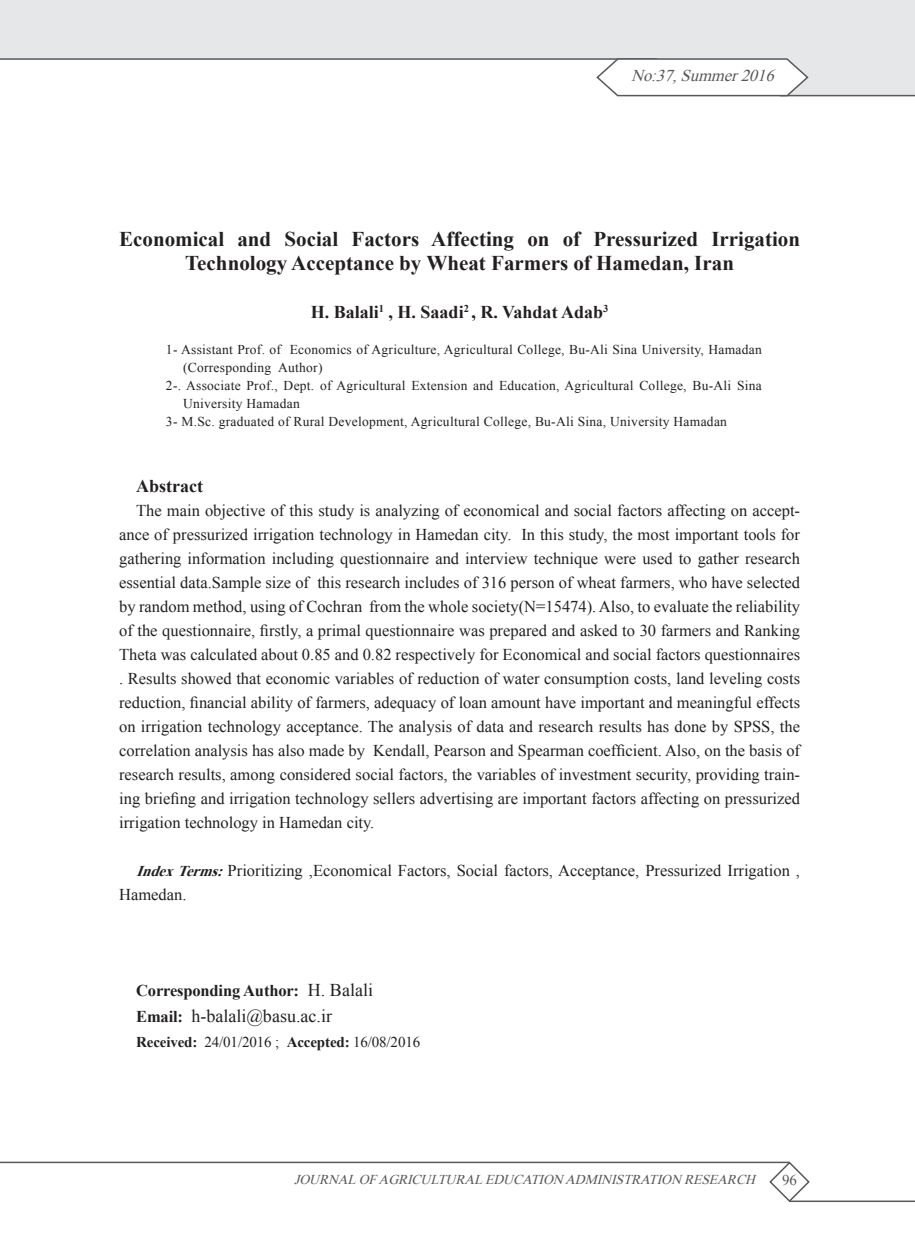
<style>
.page{position:relative;width:915px;height:1255px;background:#fff}
.page>*{position:absolute;margin:0;border:0;box-sizing:border-box;transform-origin:0 0}
.t1{font:700 21px/24px "Times New Roman";color:#231f20;text-align:center}
.t2{font:700 18px "Times New Roman";color:#231f20}
.t3{font:18px "Times New Roman";color:#231f20}
.t4{font:16.5px/24px "Times New Roman";color:#231f20;text-align:justify}
.t5{font:700 16.5px "Times New Roman";letter-spacing:-.01em;color:#231f20}
.t6{font:italic 16.5px "Times New Roman";color:#57585a}
.t7{font:15px "Times New Roman";letter-spacing:-.01em;color:#231f20}
.t8{font:15px "Times New Roman";color:#57585a}
.t9{font:13.5px/18px "Times New Roman";letter-spacing:.02em;color:#231f20}
.t10{font:italic 13.5px "Times New Roman";color:#57585a}
.s1{font-weight:700;font-style:italic;font-size:15px}
.s2{font-weight:400;font-size:18px}
.s3{font-weight:700;font-size:16.5px}
.s4{font-weight:700}
</style>
<div class="page">
<svg style="left:0;top:0;width:914px;height:95px;fill:#e6e7e9"></svg>
<hr style="left:0;top:58px;width:657px;height:2px;background:#57585a">
<hr style="left:779px;top:95px;width:135px;height:1px;background:#57585a">
<hr style="left:0;top:1161px;width:789px;height:2px;background:#57585a">
<svg style="left:767px;top:1161px;width:43px;height:41px"></svg>
<hr style="left:789px;top:1200px;width:125px;height:1px;background:#57585a">
<svg style="left:595px;top:58px;width:214px;height:39px"></svg>
<p class="t6" style="left:631px;top:64px;width:150px">No:37,Summer2016</p>
<p class="t1" style="left:119px;top:226px;width:682px">Economical and Social Factors Affecting on of Pressurized Irrigation<br>Technology Acceptance by Wheat Farmers of Hamedan, Iran</p>
<p class="t2" style="left:310px;top:299px;width:299px">H. Balali<sup>1</sup> , H. Saadi<sup>2</sup> , R. Vahdat Adab<sup>3</sup></p>
<p class="t9" style="left:183px;top:340px;width:580px;text-indent:-17px">1- Assistant Prof. of Economics of Agriculture, Agricultural College, Bu-Ali Sina University, Hamadan (Corresponding Author)</p>
<p class="t9" style="left:183px;top:376px;width:580px;text-indent:-17px">2-. Associate Prof., Dept. of Agricultural Extension and Education, Agricultural College, Bu-Ali Sina<br>University Hamadan</p>
<p class="t9" style="left:166px;top:412px;width:562px">3- M.Sc. graduated of Rural Development, Agricultural College, Bu-Ali Sina, University Hamadan</p>
<p class="t2" style="left:136px;top:473px;width:68px">Abstract</p>
<p class="t4" style="left:119px;top:498px;width:682px;text-indent:17px">The main objective of this study is analyzing of economical and social factors affecting on accept&shy;ance of pressurized irrigation technology in Hamedan city. In this study, the most important tools for gathering information including questionnaire and interview technique were used to gather research essential data.Sample size of this research includes of 316 person of wheat farmers, who have selected by random method, using of Cochran from the whole society(N=15474). Also, to evaluate the reliability of the questionnaire, firstly, a primal questionnaire was prepared and asked to 30 farmers and Ranking Theta was calculated about 0.85 and 0.82 respectively for Economical and social factors questionnaires . Results showed that economic variables of reduction of water consumption costs, land leveling costs reduction, financial ability of farmers, adequacy of loan amount have important and meaningful effects on irrigation technology acceptance. The analysis of data and research results has done by SPSS, the correlation analysis has also made by Kendall, Pearson and Spearman coefficient. Also, on the basis of research results, among considered social factors, the variables of investment security, providing train&shy;ing briefing and irrigation technology sellers advertising are important factors affecting on pressurized irrigation technology in Hamedan city.</p>
<p class="t4" style="left:119px;top:858px;width:682px;text-indent:17px"><span class="s1">IndexTerms:</span>Prioritizing ,Economical Factors, Social factors, Acceptance, Pressurized Irrigation ,<br>Hamedan.</p>
<p class="t5" style="left:136px;top:979px;width:238px">Corresponding Author: <span class="s2">H. Balali</span></p>
<p class="t3" style="left:136px;top:1003px;width:197px"><span class="s3">Email:</span> h-balali@basu.ac.ir</p>
<p class="t7" style="left:136px;top:1031px;width:285px"><span class="s4">Received:</span> 24/01/2016 ; <span class="s4">Accepted:</span> 16/08/2016</p>
<p class="t10" style="left:294px;top:1170px;width:466px">JOURNALOFAGRICULTURALEDUCATION ADMINISTRATION RESEARCH</p>
<p class="t8" style="left:781px;top:1169px;width:16px">96</p>
</div>
